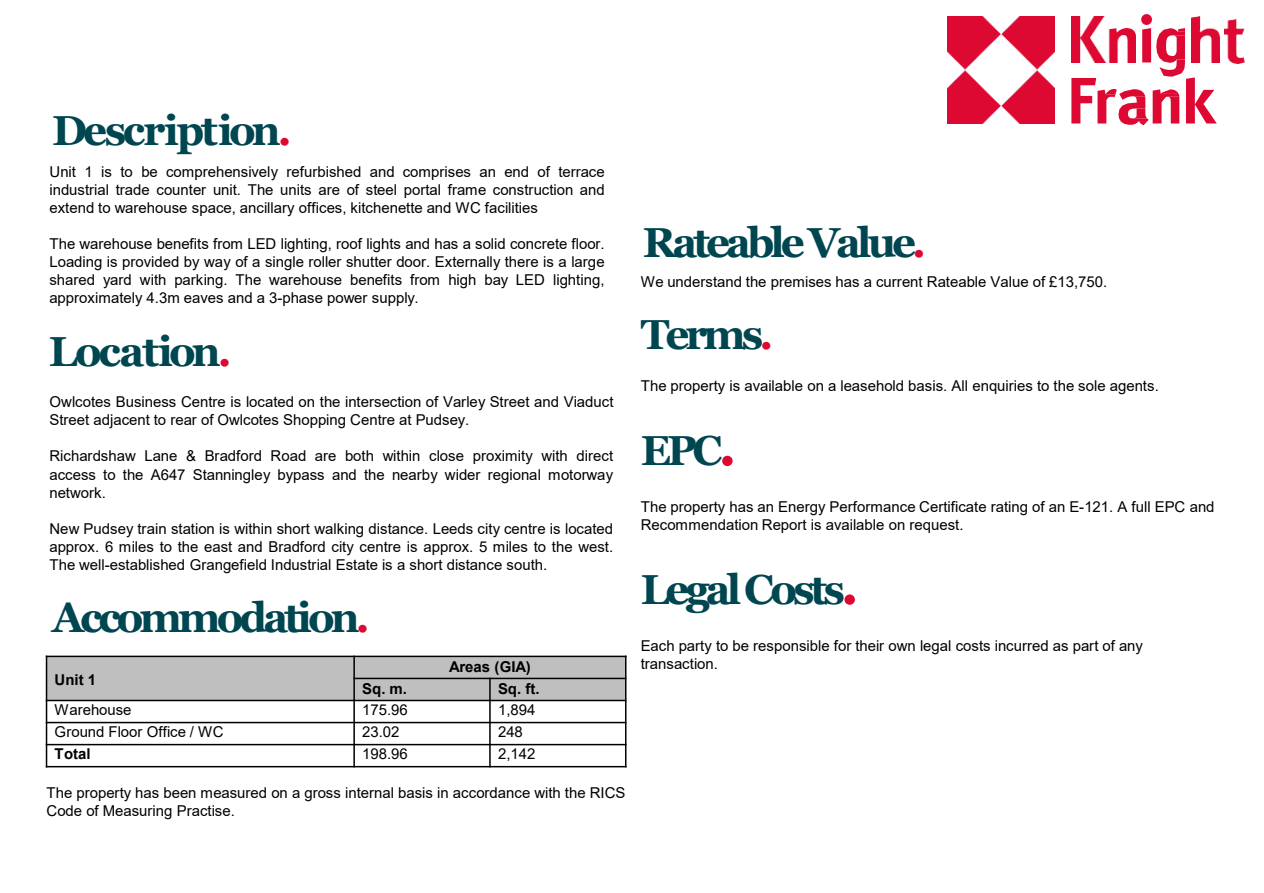
<style>
.page{position:relative;width:1264px;height:893px;background:#fff}
.page>*{position:absolute;margin:0;border:0;box-sizing:border-box;transform-origin:0 0}
.t1{font:700 42px "Georgia";letter-spacing:-.095em;color:#004650}
.t2{font:700 42px "Georgia";letter-spacing:-.07em;color:#004650}
.t3{font:700 42px "Georgia";letter-spacing:-.06em;color:#004650}
.t4{font:15px/18px "Arial";color:#000}
.t5{font:700 15px "Arial";color:#000}
.s1{color:#dd0932}
.s2{font-size:54px;color:#dd0932}
</style>
<div class="page">
<div style="left:46px;top:656px;width:308px;height:44px;background:#bfbfbf"></div>
<div style="left:354px;top:656px;width:271px;height:22px;background:#bfbfbf"></div>
<div style="left:354px;top:678px;width:136px;height:22px;background:#bfbfbf"></div>
<div style="left:490px;top:678px;width:135px;height:22px;background:#bfbfbf"></div>
<hr style="left:353px;top:655px;width:2px;height:112px;background:#000">
<hr style="left:489px;top:677px;width:1px;height:90px;background:#000">
<hr style="left:353px;top:677px;width:273px;height:2px;background:#000">
<hr style="left:46px;top:699px;width:580px;height:2px;background:#000">
<hr style="left:46px;top:721px;width:580px;height:2px;background:#000">
<hr style="left:46px;top:743px;width:580px;height:2px;background:#000">
<hr style="left:46px;top:655px;width:1px;height:112px;background:#000">
<hr style="left:625px;top:655px;width:1px;height:112px;background:#000">
<hr style="left:46px;top:655px;width:580px;height:2px;background:#000">
<hr style="left:46px;top:765px;width:580px;height:2px;background:#000">
<img style="left:947px;top:17px;width:107px;height:107px">
<img style="left:1224px;top:19px;width:19px;height:44px">
<img style="left:1216px;top:29px;width:3px;height:33px">
<svg style="left:1071px;top:14px;width:145px;height:111px"></svg>
<p class="t2" style="left:52px;top:103px;width:241px">Description<span class="s1">.</span></p>
<p class="t4" style="left:49px;top:163px;width:556px;text-align:justify">Unit 1 is to be comprehensively refurbished and comprises an end of terrace industrial trade counter unit. The units are of steel portal frame construction and extend to warehouse space, ancillary offices, kitchenette and WC facilities</p>
<p class="t4" style="left:49px;top:235px;width:556px;text-align:justify">The warehouse benefits from LED lighting, roof lights and has a solid concrete floor.<br>Loading is provided by way of a single roller shutter door. Externally there is a large shared yard with parking. The warehouse benefits from high bay LED lighting, approximately 4.3m eaves and a 3-phase power supply.</p>
<p class="t3" style="left:49px;top:324px;width:184px">Location<span class="s1">.</span></p>
<p class="t4" style="left:49px;top:393px;width:565px">Owlcotes Business Centre is located on the intersection of Varley Street and Viaduct<br>Street adjacent to rear of Owlcotes Shopping Centre at Pudsey.</p>
<p class="t4" style="left:49px;top:447px;width:565px;text-align:justify">Richardshaw Lane &amp; Bradford Road are both within close proximity with direct access to the A647 Stanningley bypass and the nearby wider regional motorway network.</p>
<p class="t4" style="left:49px;top:519px;width:565px;text-align:justify">New Pudsey train station is within short walking distance. Leeds city centre is located approx. 6 miles to the east and Bradford city centre is approx. 5 miles to the west.<br>The well-established Grangefield Industrial Estate is a short distance south.</p>
<p class="t1" style="left:52px;top:590px;width:319px">Accommodation<span class="s1">.</span></p>
<p class="t5" style="left:55px;top:668px;width:43px">Unit 1</p>
<p class="t5" style="left:449px;top:656px;width:83px">Areas (GIA)</p>
<p class="t5" style="left:362px;top:678px;width:46px">Sq. m.</p>
<p class="t5" style="left:498px;top:678px;width:43px">Sq. ft.</p>
<p class="t4" style="left:55px;top:700px;width:78px">Warehouse</p>
<p class="t4" style="left:362px;top:700px;width:47px">175.96</p>
<p class="t4" style="left:498px;top:700px;width:39px">1,894</p>
<p class="t4" style="left:55px;top:722px;width:170px">Ground Floor Office / WC</p>
<p class="t4" style="left:362px;top:722px;width:39px">23.02</p>
<p class="t4" style="left:498px;top:722px;width:26px">248</p>
<p class="t5" style="left:55px;top:743px;width:38px">Total</p>
<p class="t4" style="left:362px;top:744px;width:47px">198.96</p>
<p class="t4" style="left:498px;top:744px;width:39px">2,142</p>
<p class="t4" style="left:47px;top:783px;width:580px">The property has been measured on a gross internal basis in accordance with the RICS<br>Code of Measuring Practise.</p>
<p class="t1" style="left:642px;top:216px;width:284px">Rateable Value<span class="s1">.</span></p>
<p class="t4" style="left:640px;top:272px;width:468px">We understand the premises has a current Rateable Value of £13,750.</p>
<p class="t1" style="left:640px;top:307px;width:134px">Terms<span class="s1">.</span></p>
<p class="t4" style="left:640px;top:377px;width:519px">The property is available on a leasehold basis. All enquiries to the sole agents.</p>
<p class="t1" style="left:640px;top:424px;width:97px">EPC<span class="s2">.</span></p>
<p class="t4" style="left:640px;top:497px;width:575px">The property has an Energy Performance Certificate rating of an E-121. A full EPC and<br>Recommendation Report is available on request.</p>
<p class="t1" style="left:640px;top:562px;width:219px">Legal Costs<span class="s2">.</span></p>
<p class="t4" style="left:640px;top:636px;width:503px">Each party to be responsible for their own legal costs incurred as part of any transaction.</p>
</div>
